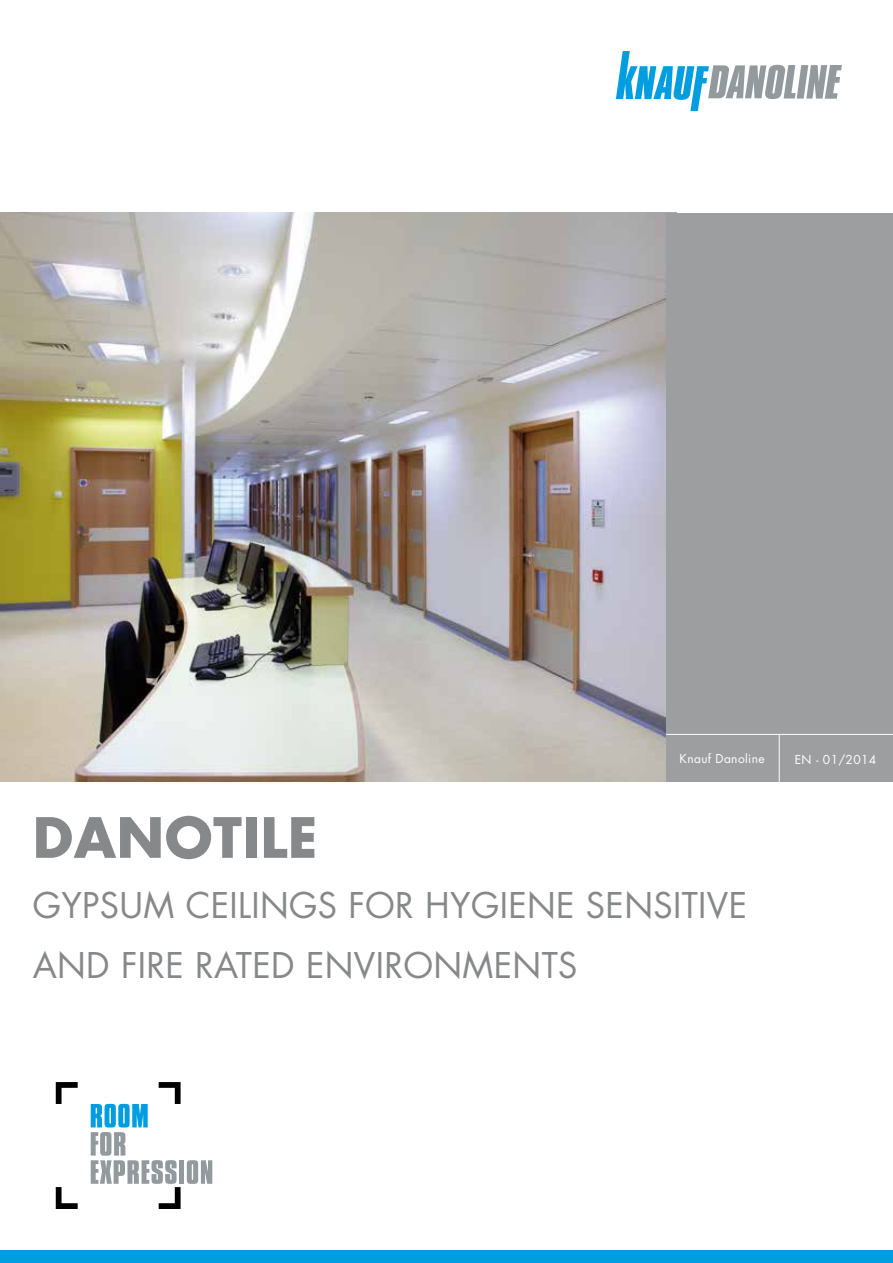
<style>
.page{position:relative;width:893px;height:1263px;background:#fff}
.page>*{position:absolute;margin:0;border:0;box-sizing:border-box;transform-origin:0 0}
.t1{font:700 54px "Futura Std";letter-spacing:.01em;color:#87888a}
.t2{font:34.5px/60px "Futura Std";letter-spacing:.01em;color:#87888a}
.t3{font:12px "Futura Std";letter-spacing:.03em;color:#fff}
</style>
<div class="page">
<img style="left:0;top:213px;width:666px;height:569px">
<div style="left:666px;top:213px;width:227px;height:569px;background:#9c9e9f"></div>
<div style="left:179px;top:1160px;width:5px;height:24px;background:#929a9e"></div>
<svg style="left:187px;top:1160px;width:25px;height:24px"></svg>
<svg style="left:56px;top:1082px;width:22px;height:22px"></svg>
<svg style="left:56px;top:1187px;width:22px;height:22px"></svg>
<svg style="left:91px;top:1082px;width:90px;height:127px"></svg>
<div style="left:0;top:1251px;width:893px;height:12px;background:#009ee0"></div>
<svg style="left:616px;top:51px;width:226px;height:60px"></svg>
<hr style="left:666px;top:734px;width:227px;height:1px;background:#fff">
<hr style="left:779px;top:735px;width:1px;height:48px;background:#fff">
<hr style="left:892px;top:213px;width:1px;height:1050px;background:#d9dadb">
<div style="left:825px;top:1251px;width:68px;height:12px;background:#009ee0"></div>
<p class="t3" style="left:680px;top:751px;width:86px">Knauf Danoline</p>
<p class="t3" style="left:795px;top:752px;width:83px">EN - 01/2014</p>
<h1 class="t1" style="left:33px;top:802px;width:286px">DANOTILE</h1>
<p class="t2" style="left:33px;top:875px;width:716px">GYPSUM CEILINGS FOR HYGIENE SENSITIVE<br>AND FIRE RATED ENVIRONMENTS</p>
</div>
